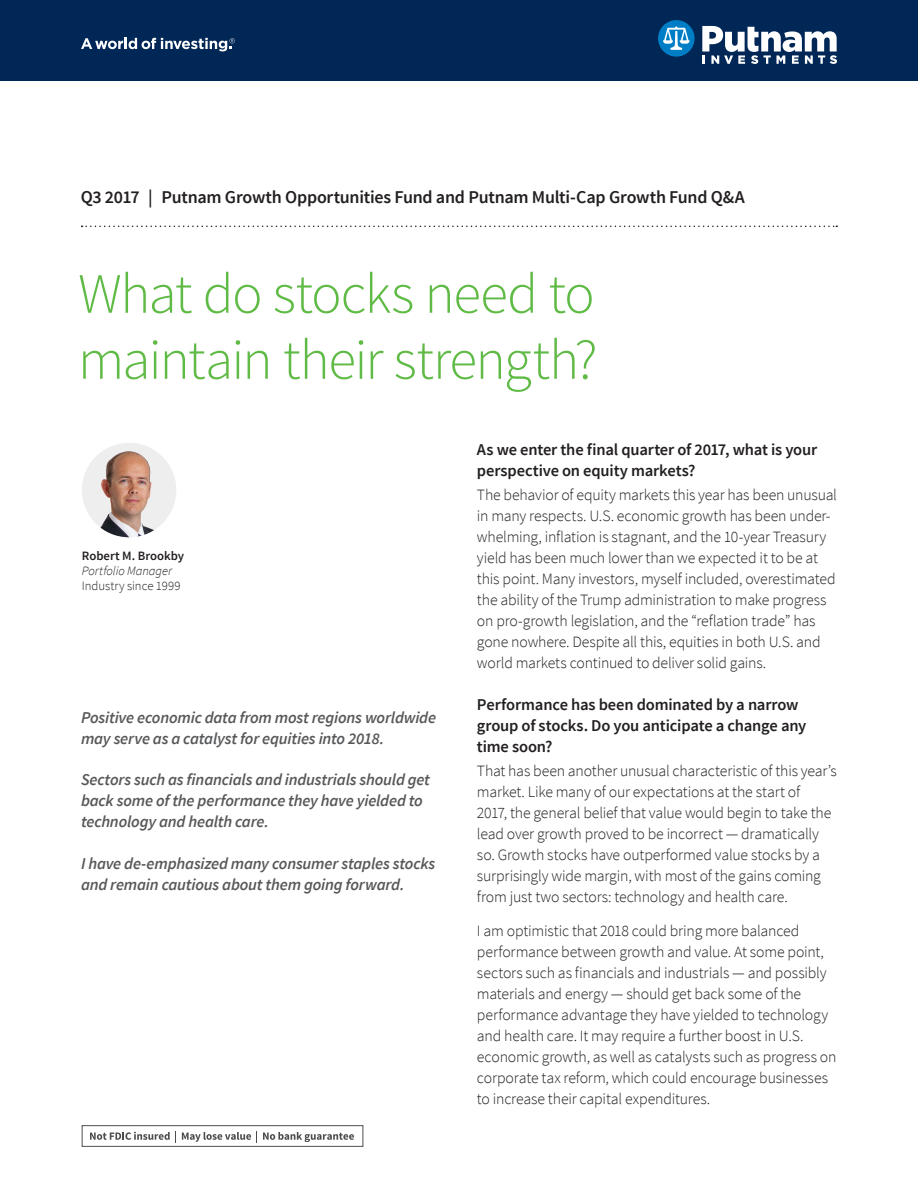
<style>
.page{position:relative;width:918px;height:1188px;background:#fff}
.page>*{position:absolute;margin:0;border:0;box-sizing:border-box;transform-origin:0 0}
.Headline{font:300 57px/66px "Source Sans Pro";letter-spacing:-.025em;color:#60bb46}
.Quarter{font:600 18px "Source Sans Pro";letter-spacing:-.015em;color:#231f20}
.Key_takeaway_Q_A_bul{font:italic 600 16.5px/21px "Source Sans Pro";letter-spacing:-.01em;color:#57585a}
.Subhead{font:600 16.5px/21px "Source Sans Pro";letter-spacing:-.01em;color:#231f20}
.Body{font:300 15.75px/21px "Source Sans Pro";letter-spacing:-.01em;color:#231f20}
.Industry_since{font:300 12.75px "Source Sans Pro";color:#231f20}
.Author_title{font:italic 300 12.75px "Source Sans Pro";color:#231f20}
.Author_name{font:600 12.75px "Source Sans Pro";letter-spacing:.005em;color:#231f20}
</style>
<div class="page">
<svg style="left:82px;top:226px;width:755px;height:1px"></svg>
<svg style="left:90px;top:1131px;width:86px;height:11px"></svg>
<svg style="left:182px;top:1131px;width:75px;height:11px"></svg>
<svg style="left:263px;top:1132px;width:91px;height:10px"></svg>
<img style="left:82px;top:443px;width:94px;height:94px;border-radius:47px">
<div style="left:0;top:0;width:918px;height:81px;background:#002756"></div>
<svg style="left:658px;top:20px;width:37px;height:37px"></svg>
<svg style="left:702px;top:26px;width:135px;height:38px"></svg>
<svg style="left:81px;top:38px;width:154px;height:13px"></svg>
<p class="Quarter" style="left:81px;top:185px;width:665px">Q3 2017 | Putnam Growth Opportunities Fund and Putnam Multi-Cap Growth Fund Q&amp;A</p>
<p class="Headline" style="left:78px;top:261px;width:521px">What do stocks need to maintain their strength?</p>
<p class="Author_name" style="left:82px;top:547px;width:104px">Robert M. Brookby</p>
<p class="Author_title" style="left:82px;top:563px;width:92px">Portfolio Manager</p>
<p class="Industry_since" style="left:82px;top:578px;width:100px">Industry since 1999</p>
<p class="Key_takeaway_Q_A_bul" style="left:81px;top:707px;width:357px">Positive economic data from most regions worldwide may serve as a catalyst for equities into 2018.</p>
<p class="Key_takeaway_Q_A_bul" style="left:81px;top:769px;width:351px">Sectors such as financials and industrials should get back some of the performance they have yielded to technology and health care.</p>
<p class="Key_takeaway_Q_A_bul" style="left:81px;top:852px;width:356px">I have de-emphasized many consumer staples stocks and remain cautious about them going forward.</p>
<p class="Subhead" style="left:477px;top:440px;width:342px">As we enter the final quarter of 2017, what is your perspective on equity markets?</p>
<p class="Body" style="left:477px;top:485px;width:362px">The behavior of equity markets this year has been unusual in many respects. U.S. economic growth has been under&shy;whelming, inflation is stagnant, and the 10-year Treasury yield has been much lower than we expected it to be at this point. Many investors, myself included, overestimated the ability of the Trump administration to make progress on pro-growth legislation, and the “reflation trade” has gone nowhere. Despite all this, equities in both U.S. and world markets continued to deliver solid gains.</p>
<p class="Subhead" style="left:477px;top:694px;width:331px">Performance has been dominated by a narrow group of stocks. Do you anticipate a change any time soon?</p>
<p class="Body" style="left:477px;top:760px;width:361px">That has been another unusual characteristic of this year’s market. Like many of our expectations at the start of<br>2017, the general belief that value would begin to take the lead over growth proved to be incorrect — dramatically so. Growth stocks have outperformed value stocks by a surprisingly wide margin, with most of the gains coming from just two sectors: technology and health care.</p>
<p class="Body" style="left:477px;top:921px;width:361px">I am optimistic that 2018 could bring more balanced performance between growth and value. At some point, sectors such as financials and industrials — and possibly materials and energy — should get back some of the performance advantage they have yielded to technology and health care. It may require a further boost in U.S. economic growth, as well as catalysts such as progress on corporate tax reform, which could encourage businesses to increase their capital expenditures.</p>
</div>
